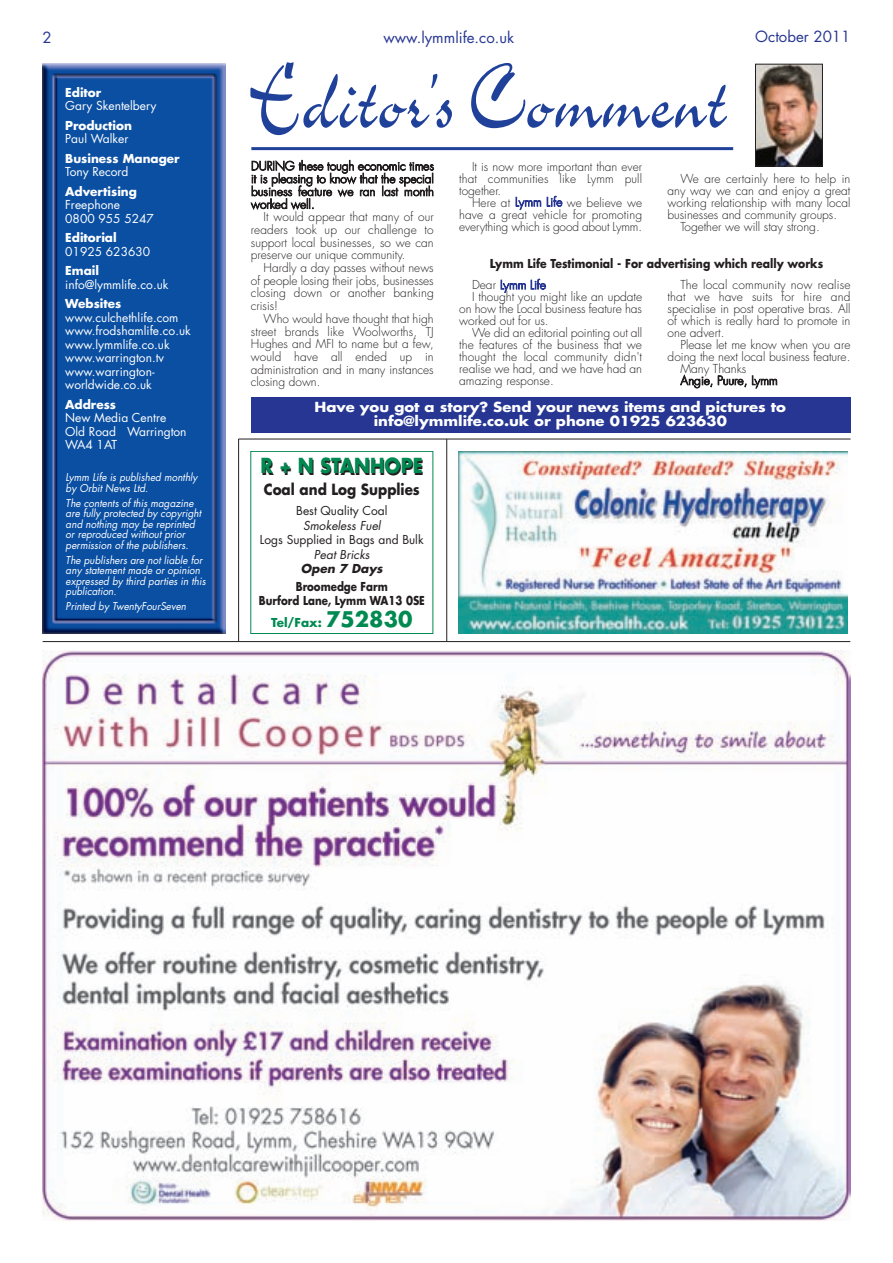
<style>
.page{position:relative;width:893px;height:1263px;background:#fff}
.page>*{position:absolute;margin:0;border:0;box-sizing:border-box;transform-origin:0 0}
.t1{font:104.85px "Charme Std";color:#20419a;scale:.7 1}
.t2{font:20.25px "Futura Std Bold+DJZXDE";color:#008a52;scale:.9 1}
.t3{font:15px "Futura Std";color:#263692}
.t4{font:15px "Futura Std Bold+DJZXDE";color:#231f20;scale:.9 1}
.t5{font:700 13.5px/13.5px "Futura Std";color:#fff;text-align:center;scale:1.1 1}
.t6{font:300 12px/12.8px "Futura Std";color:#231f20;text-align:justify}
.t7{font:12px/13.5px "Futura Std";color:#fff}
.t8{font:700 12px "Futura Std";color:#fff}
.t9{font:700 12px "Futura Std";color:#231f20}
.t10{font:12px "Futura Std Book+IWQMWX";color:#231f20}
.t11{font:12px/13.5px "Futura Std Bold+DJZXDE";color:#231f20;text-align:center;scale:.85 1}
.t12{font:12px "Futura Std Book Oblique+OUWGUK";color:#231f20}
.t13{font:12px "Futura Std Bold+DJZXDE";color:#008a52}
.t14{font:300 12px "Futura Std";color:#263692}
.t15{font:12px "Futura Std Bold Oblique+KMFJQI";color:#231f20}
.t16{font:italic 10.5px/10.5px "Futura Std";color:#fff;scale:.95 1}
.s1{color:#263692}
.s2{color:#231f20}
.s3{font-size:21px}
</style>
<div class="page">
<img style="left:43px;top:651px;width:807px;height:570px">
<svg style="left:250px;top:451px;width:184px;height:183px"></svg>
<img style="left:459px;top:451px;width:388px;height:183px">
<img style="left:43px;top:64px;width:182px;height:570px">
<hr style="left:251px;top:147px;width:482px;height:3px;background:#20419a">
<img style="left:757px;top:66px;width:64px;height:98px">
<div style="left:755px;top:64px;width:68px;height:102px;border:1px solid #231f20"></div>
<hr style="left:43px;top:641px;width:807px;height:1px;background:#231f20">
<hr style="left:238px;top:439px;width:1px;height:203px;background:#231f20">
<hr style="left:446px;top:439px;width:1px;height:202px;background:#231f20">
<hr style="left:239px;top:439px;width:611px;height:1px;background:#231f20">
<div style="left:251px;top:397px;width:599px;height:35px;background:#263692"></div>
<p class="t3" style="left:43px;top:30px;width:11px">2</p>
<p class="t3" style="left:383px;top:30px;width:132px">www.lymmlife.co.uk</p>
<p class="t3" style="left:755px;top:30px;width:97px">October 2011</p>
<p class="t8" style="left:65px;top:87px;width:38px">Editor</p>
<p class="t7" style="left:65px;top:100px;width:93px">Gary Skentelbery</p>
<p class="t8" style="left:65px;top:120px;width:68px">Production</p>
<p class="t7" style="left:65px;top:133px;width:65px">Paul Walker</p>
<p class="t8" style="left:65px;top:153px;width:116px">Business Manager</p>
<p class="t7" style="left:65px;top:166px;width:65px">Tony Record</p>
<p class="t8" style="left:65px;top:186px;width:73px">Advertising</p>
<p class="t7" style="left:65px;top:199px;width:90px">Freephone<br>0800 955 5247</p>
<p class="t8" style="left:65px;top:232px;width:53px">Editorial</p>
<p class="t7" style="left:65px;top:246px;width:87px">01925 623630</p>
<p class="t8" style="left:65px;top:265px;width:35px">Email</p>
<p class="t7" style="left:65px;top:279px;width:105px">info@lymmlife.co.uk</p>
<p class="t8" style="left:65px;top:298px;width:58px">Websites</p>
<p class="t7" style="left:65px;top:312px;width:127px">www.culchethlife.com www.frodshamlife.co.uk www.lymmlife.co.uk www.warrington.tv www.warrington&shy;worldwide.co.uk</p>
<p class="t8" style="left:65px;top:399px;width:52px">Address</p>
<p class="t7" style="left:65px;top:412px;width:123px">New Media Centre<br>Old Road Warrington<br>WA4 1AT</p>
<p class="t16" style="left:66px;top:473px;width:140px">Lymm Life is published monthly by Orbit News Ltd.</p>
<p class="t16" style="left:66px;top:499px;width:144px">The contents of this magazine are fully protected by copyright and nothing may be reprinted or reproduced without prior permission of the publishers.</p>
<p class="t16" style="left:66px;top:556px;width:149px">The publishers are not liable for any statement made or opinion expressed by third parties in this publication.</p>
<p class="t16" style="left:66px;top:602px;width:128px">Printed by TwentyFourSeven</p>
<h1 class="t1" style="left:249px;top:63px;width:685px">Editor’s Comment</h1>
<p class="t6" style="left:251px;top:161px;width:184px">DURING these tough economic times it is pleasing to know that the special business feature we ran last month worked well.</p>
<p class="t6" style="left:251px;top:212px;width:184px;text-indent:13px">It would appear that many of our readers took up our challenge to support local businesses, so we can preserve our unique community.</p>
<p class="t6" style="left:251px;top:262px;width:184px;text-indent:13px">Hardly a day passes without news of people losing their jobs, businesses closing down or another banking crisis!</p>
<p class="t6" style="left:251px;top:313px;width:184px;text-indent:13px">Who would have thought that high street brands like Woolworths, TJ Hughes and MFI to name but a few, would have all ended up in administration and in many instances closing down.</p>
<p class="t6" style="left:459px;top:161px;width:184px;line-height:12px;text-indent:13px">It is now more important than ever that communities like Lymm pull together.</p>
<p class="t6" style="left:459px;top:197px;width:184px;line-height:12px;text-indent:13px">Here at <span class="s1">Lymm Life</span> we believe we have a great vehicle for promoting everything which is good about Lymm.</p>
<p class="t6" style="left:680px;top:173px;width:172px">We are certainly here to help in</p>
<p class="t6" style="left:668px;top:185px;width:184px">any way we can and enjoy a great</p>
<p class="t6" style="left:668px;top:197px;width:184px">working relationship with many local</p>
<p class="t6" style="left:668px;top:209px;width:171px">businesses and community groups.</p>
<p class="t6" style="left:680px;top:221px;width:141px">Together we will stay strong.</p>
<p class="t9" style="left:490px;top:258px;width:335px">Lymm Life Testimonial - For advertising which really works</p>
<p class="t6" style="left:668px;top:279px;width:184px;line-height:12px;text-indent:13px">The local community now realise that we have suits for hire and specialise in post operative bras. All of which is really hard to promote in one advert.</p>
<p class="t6" style="left:680px;top:339px;width:172px">Please let me know when you are</p>
<p class="t6" style="left:668px;top:351px;width:184px">doing the next local business feature.</p>
<p class="t6" style="left:680px;top:363px;width:68px">Many Thanks</p>
<p class="t6" style="left:680px;top:375px;width:99px">Angie, Puure, Lymm</p>
<p class="t14" style="left:472px;top:279px;width:75px"><span class="s2">Dear</span> Lymm Life</p>
<p class="t6" style="left:472px;top:292px;width:172px">I thought you might like an update</p>
<p class="t6" style="left:459px;top:304px;width:184px">on how the Local business feature has</p>
<p class="t6" style="left:459px;top:316px;width:91px">worked out for us.</p>
<p class="t6" style="left:472px;top:328px;width:172px">We did an editorial pointing out all</p>
<p class="t6" style="left:459px;top:340px;width:184px">the features of the business that we</p>
<p class="t6" style="left:459px;top:352px;width:184px">thought the local community didn't</p>
<p class="t6" style="left:459px;top:364px;width:184px">realise we had, and we have had an</p>
<p class="t6" style="left:459px;top:376px;width:96px">amazing response.</p>
<p class="t5" style="left:314px;top:402px;width:430px">Have you got a story? Send your news items and pictures to info@lymmlife.co.uk or phone 01925 623630</p>
<h2 class="t2" style="left:261px;top:456px;width:182px">R + N STANHOPE</h2>
<p class="t4" style="left:264px;top:482px;width:175px">Coal and Log Supplies</p>
<p class="t10" style="left:296px;top:505px;width:93px">Best Quality Coal</p>
<p class="t12" style="left:303px;top:520px;width:79px">Smokeless Fuel</p>
<p class="t10" style="left:260px;top:534px;width:165px">Logs Supplied in Bags and Bulk</p>
<p class="t12" style="left:314px;top:549px;width:57px">Peat Bricks</p>
<p class="t15" style="left:301px;top:563px;width:83px">Open 7 Days</p>
<p class="t11" style="left:259px;top:581px;width:197px">Broomedge Farm<br>Burford Lane, Lymm WA13 0SE</p>
<p class="t13" style="left:271px;top:617px;width:143px">Tel/Fax: <span class="s3">752830</span></p>
</div>
